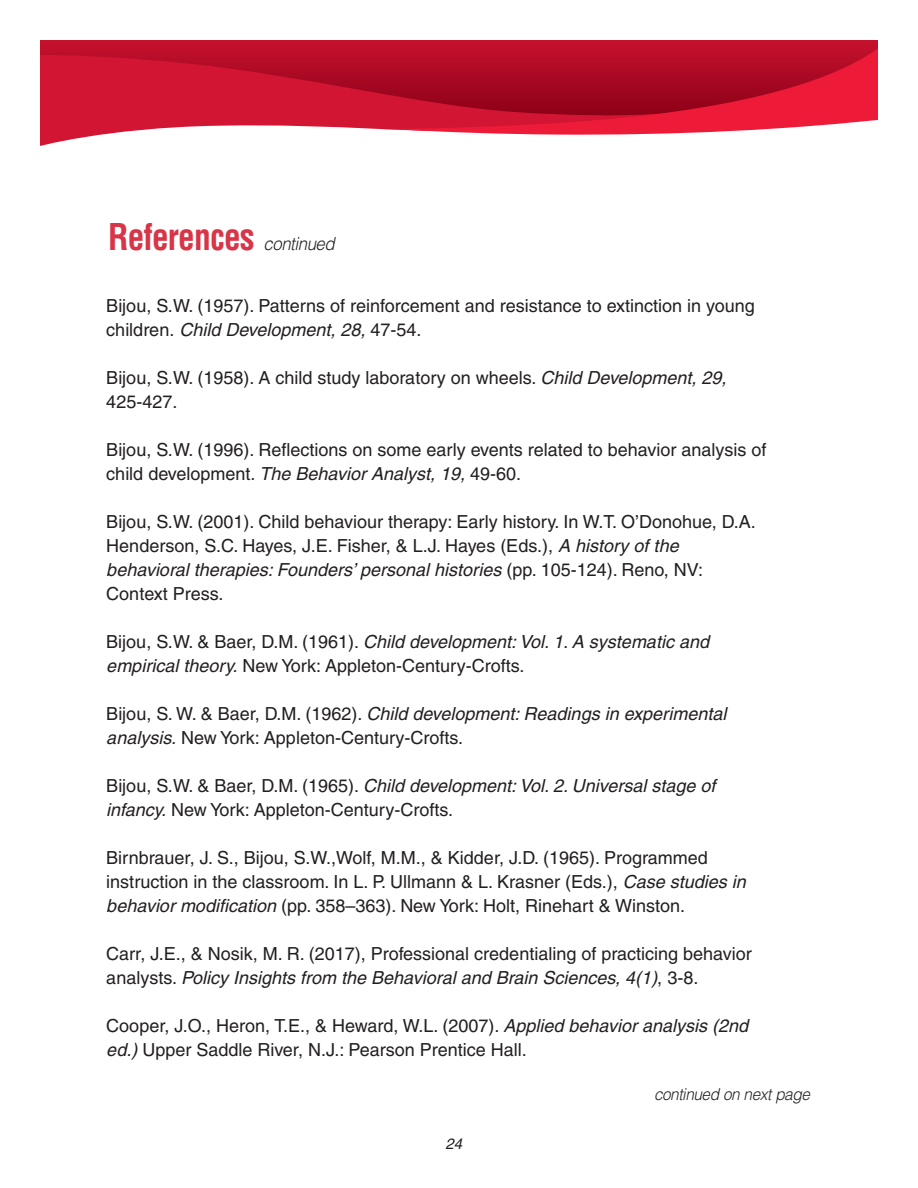
<style>
.page{position:relative;width:918px;height:1188px;background:#fff}
.page>*{position:absolute;margin:0;border:0;box-sizing:border-box;transform-origin:0 0}
.t1{font:700 condensed 36px "Helvetica";letter-spacing:-.025em;color:#d83548;scale:.93 1}
.t2{font:18px/24px "Helvetica";color:#231f20}
.t3{font:italic 300 16.5px "Helvetica";letter-spacing:-.025em;color:#231f20;scale:.93 1}
.t4{font:italic 15px "Helvetica";color:#231f20}
.s1{font-weight:300;font-style:italic;font-stretch:normal;font-size:18px;color:#231f20}
.s2{font-style:italic}
</style>
<div class="page">
<svg style="left:40px;top:53px;width:340px;height:93px;fill:#d21532"></svg>
<svg style="left:380px;top:40px;width:497px;height:95px;background:#c21933"></svg>
<h1 class="t1" style="left:108px;top:222px;width:245px">References <span class="s1">continued</span></h1>
<p class="t2" style="left:106px;top:295px;width:650px">Bijou, S.W. (1957). Patterns of reinforcement and resistance to extinction in young c h i l d r e n . <span class="s2">Child Development, 28,</span> 4 7 - 5 4 .</p>
<p class="t2" style="left:106px;top:367px;width:625px">Bijou, S.W. (1958). A child study laboratory on wheels. <span class="s2">Child Development, 29,<br></span>425-427.</p>
<p class="t2" style="left:106px;top:439px;width:662px">Bijou, S.W. (1996). Reflections on some early events related to behavior analysis of child development. <span class="s2">The Behavior Analyst, 19,</span>49-60.</p>
<p class="t2" style="left:106px;top:511px;width:651px">Bijou, S.W. (2001). Child behaviour therapy: Early history. In W.T. O’Donohue, D.A.<br>Henderson, S.C. Hayes, J.E. Fisher, &amp; L.J. Hayes (Eds.), <span class="s2">A history of the behavioral therapies:Founders’personal histories</span> ( p p . 1 0 5 - 1 2 4 ) . R e n o , N V :<br>Context Press.</p>
<p class="t2" style="left:106px;top:631px;width:608px">B i j o u , S . W. &amp; B a e r, D. M . ( 1 9 6 1 ) . <span class="s2">Child development:Vol.1.A systematic and empirical theory.</span>New York: Appleton-Century-Crofts.</p>
<p class="t2" style="left:106px;top:703px;width:625px">B i j o u , S . W. &amp; B a e r, D. M . ( 1 9 6 2 ) . <span class="s2">Child development:Readings in experimental analysis.</span>New York: Appleton-Century-Crofts.</p>
<p class="t2" style="left:106px;top:775px;width:614px">B i j o u , S . W. &amp; B a e r, D. M . ( 1 9 6 5 ) . <span class="s2">Child development:Vol.2.Universal stage of infancy.</span>New York: Appleton-Century-Crofts.</p>
<p class="t2" style="left:106px;top:847px;width:645px">Birnbrauer, J. S., Bijou, S.W.,Wolf, M.M., &amp; Kidder, J.D. (1965). Programmed instruction in the classroom. In L. P. Ullmann &amp; L. Krasner (Eds.), <span class="s2">Case studies in behavior modification</span>(pp. 358–363). New York: Holt, Rinehart &amp; Winston.</p>
<p class="t2" style="left:106px;top:943px;width:647px">Carr, J.E., &amp; Nosik, M. R. (2017), Professional credentialing of practicing behavior a n a l y s t s . <span class="s2">Policy Insights from the Behavioral and Brain Sciences, 4(1)</span>, 3 - 8 .</p>
<p class="t2" style="left:106px;top:1015px;width:647px">Cooper, J.O., Heron, T.E., &amp; Heward, W.L. (2007). <span class="s2">Applied behavior analysis (2nd ed.)</span>Upper Saddle River, N.J.: Pearson Prentice Hall.</p>
<p class="t4" style="left:445px;top:1139px;width:21px">24</p>
<p class="t3" style="left:654px;top:1088px;width:169px">continued on next page</p>
</div>
